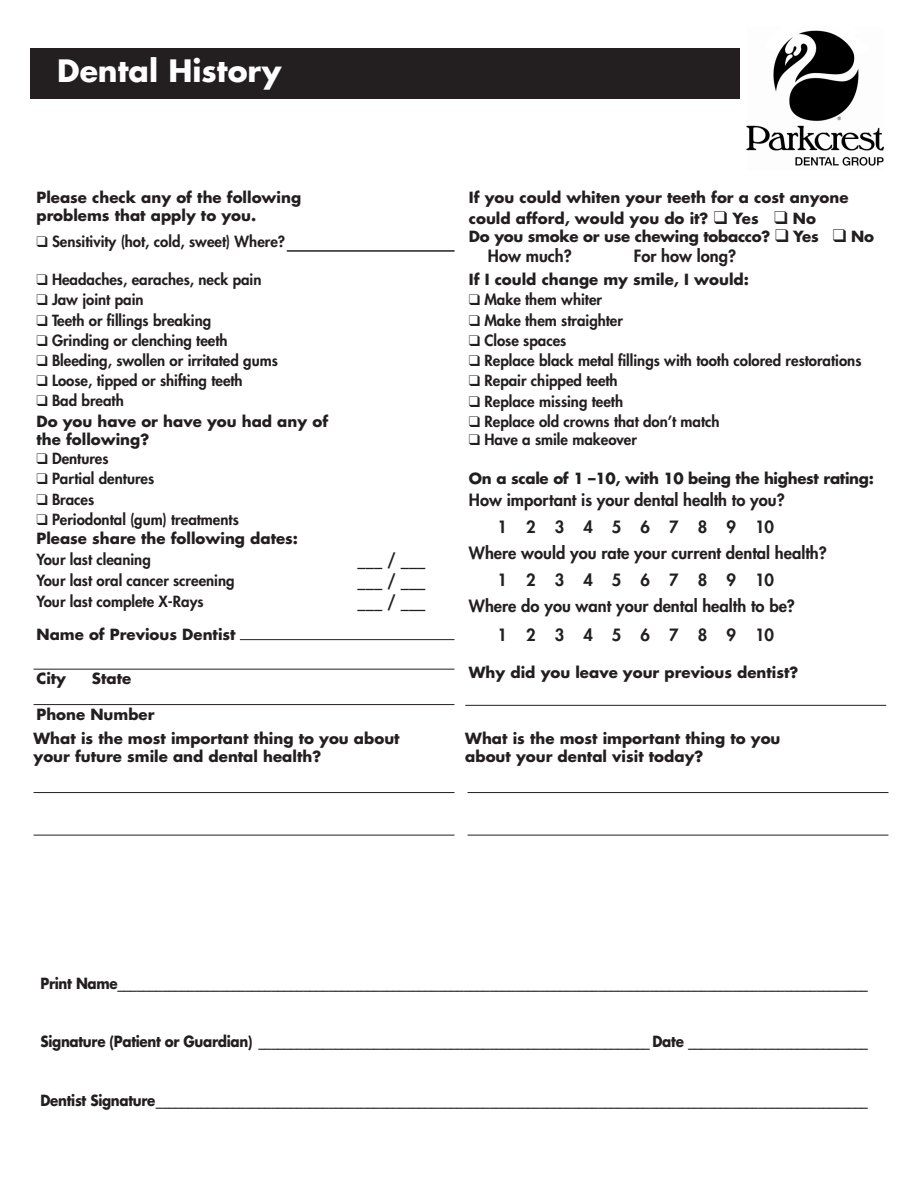
<style>
.page{position:relative;width:918px;height:1188px;background:#fff}
.page>*{position:absolute;margin:0;border:0;box-sizing:border-box;transform-origin:0 0}
.t1{font:700 30px "Futura";color:#fff}
.t2{font:800 16.5px "Futura";color:#231f20}
.t3{font:800 15px "Futura";color:#231f20}
.t4{font:700 15px/18px "Futura";color:#231f20}
.t5{font:700 15px "Futura";letter-spacing:-.025em;color:#231f20;scale:.9 1}
.t6{font:700 15px "Futura";letter-spacing:-.02em;color:#231f20}
</style>
<div class="page">
<div style="left:31px;top:48px;width:715px;height:50px;background:#231f20"></div>
<div style="left:740px;top:28px;width:147px;height:147px;background:#fff"></div>
<img style="left:746px;top:30px;width:138px;height:136px">
<hr style="left:240px;top:639px;width:214px;height:1px;background:#231f20">
<hr style="left:34px;top:669px;width:420px;height:1px;background:#231f20">
<hr style="left:34px;top:704px;width:420px;height:1px;background:#231f20">
<hr style="left:287px;top:251px;width:167px;height:1px;background:#231f20">
<hr style="left:465px;top:705px;width:421px;height:1px;background:#231f20">
<hr style="left:34px;top:792px;width:420px;height:1px;background:#231f20">
<hr style="left:468px;top:792px;width:420px;height:1px;background:#231f20">
<hr style="left:34px;top:835px;width:420px;height:1px;background:#231f20">
<hr style="left:468px;top:835px;width:420px;height:1px;background:#231f20">
<p class="t1" style="left:57px;top:50px;width:226px">Dental History</p>
<p class="t4" style="left:36px;top:188px;width:266px">Please check any of the following problems that apply to you.</p>
<p class="t4" style="left:469px;top:186px;width:381px;line-height:21.6px">If you could whiten your teeth for a cost anyone could afford, would you do it? ❑ Yes ❑ No</p>
<p class="t3" style="left:36px;top:231px;width:250px">❑ Sensitivity (hot, cold, sweet) Where?</p>
<p class="t6" style="left:469px;top:226px;width:407px">Do you smoke or use chewing tobacco? ❑ Yes ❑ No</p>
<p class="t2" style="left:488px;top:244px;width:85px">How much?</p>
<p class="t2" style="left:634px;top:244px;width:104px">For how long?</p>
<p class="t3" style="left:36px;top:269px;width:227px">❑ Headaches, earaches, neck pain</p>
<p class="t4" style="left:469px;top:270px;width:282px">If I could change my smile, I would:</p>
<p class="t3" style="left:36px;top:290px;width:109px">❑ Jaw joint pain</p>
<p class="t3" style="left:469px;top:290px;width:135px">❑ Make them whiter</p>
<p class="t3" style="left:36px;top:310px;width:176px">❑ Teeth or fillings breaking</p>
<p class="t3" style="left:469px;top:310px;width:156px">❑ Make them straighter</p>
<p class="t3" style="left:36px;top:330px;width:193px">❑ Grinding or clenching teeth</p>
<p class="t3" style="left:469px;top:330px;width:99px">❑ Close spaces</p>
<p class="t3" style="left:36px;top:351px;width:243px">❑ Bleeding, swollen or irritated gums</p>
<p class="t3" style="left:469px;top:351px;width:394px">❑ Replace black metal fillings with tooth colored restorations</p>
<p class="t3" style="left:36px;top:371px;width:208px">❑ Loose, tipped or shifting teeth</p>
<p class="t3" style="left:469px;top:371px;width:150px">❑ Repair chipped teeth</p>
<p class="t3" style="left:36px;top:391px;width:89px">❑ Bad breath</p>
<p class="t3" style="left:469px;top:391px;width:156px">❑ Replace missing teeth</p>
<p class="t4" style="left:36px;top:412px;width:293px">Do you have or have you had any of the following?</p>
<p class="t3" style="left:469px;top:411px;width:252px">❑ Replace old crowns that don’t match</p>
<p class="t3" style="left:469px;top:429px;width:169px">❑ Have a smile makeover</p>
<p class="t3" style="left:36px;top:449px;width:74px">❑ Dentures</p>
<p class="t3" style="left:36px;top:469px;width:119px">❑ Partial dentures</p>
<p class="t6" style="left:469px;top:468px;width:406px">On a scale of 1 –10, with 10 being the highest rating:</p>
<p class="t3" style="left:36px;top:489px;width:59px">❑ Braces</p>
<p class="t2" style="left:469px;top:489px;width:317px">How important is your dental health to you?</p>
<p class="t3" style="left:36px;top:509px;width:204px">❑ Periodontal (gum) treatments</p>
<p class="t2" style="left:498px;top:516px;width:278px">1 2 3 4 5 6 7 8 9 10</p>
<p class="t2" style="left:469px;top:542px;width:359px">Where would you rate your current dental health?</p>
<p class="t2" style="left:498px;top:569px;width:278px">1 2 3 4 5 6 7 8 9 10</p>
<p class="t2" style="left:469px;top:595px;width:328px">Where do you want your dental health to be?</p>
<p class="t4" style="left:36px;top:529px;width:263px">Please share the following dates:</p>
<p class="t3" style="left:36px;top:550px;width:116px">Your last cleaning</p>
<p class="t3" style="left:36px;top:571px;width:200px">Your last oral cancer screening</p>
<p class="t3" style="left:36px;top:592px;width:169px">Your last complete X-Rays</p>
<p class="t2" style="left:358px;top:549px;width:69px">___ / ___</p>
<p class="t2" style="left:358px;top:570px;width:69px">___ / ___</p>
<p class="t2" style="left:358px;top:591px;width:69px">___ / ___</p>
<p class="t4" style="left:36px;top:625px;width:201px">Name of Previous Dentist</p>
<p class="t2" style="left:498px;top:624px;width:278px">1 2 3 4 5 6 7 8 9 10</p>
<p class="t4" style="left:36px;top:669px;width:31px">City</p>
<p class="t4" style="left:92px;top:669px;width:41px">State</p>
<p class="t4" style="left:36px;top:705px;width:120px">Phone Number</p>
<p class="t4" style="left:469px;top:663px;width:331px">Why did you leave your previous dentist?</p>
<p class="t4" style="left:34px;top:729px;width:368px">What is the most important thing to you about your future smile and dental health?</p>
<p class="t4" style="left:465px;top:729px;width:317px">What is the most important thing to you about your dental visit today?</p>
<p class="t5" style="left:40px;top:973px;width:921px">Print Name_____________________________________________________________________________________________________________________</p>
<p class="t5" style="left:40px;top:1031px;width:921px">Signature (Patient or Guardian) _____________________________________________________________ Date ____________________________</p>
<p class="t5" style="left:40px;top:1090px;width:921px">Dentist Signature_______________________________________________________________________________________________________________</p>
</div>
